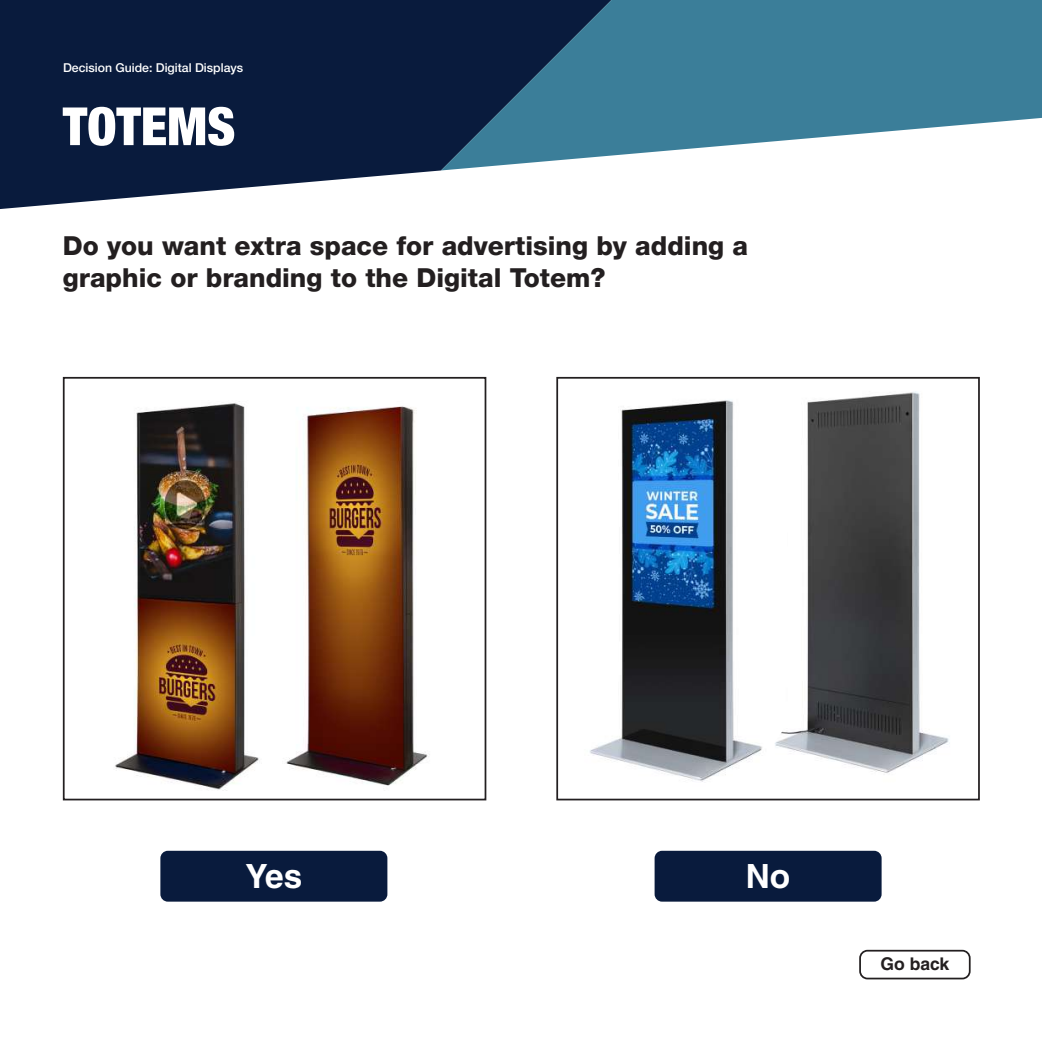
<style>
.page{position:relative;width:1042px;height:1042px;background:#fff}
.page>*{position:absolute;margin:0;border:0;box-sizing:border-box;transform-origin:0 0}
.t1{font:900 condensed 52.68px "Helvetica Neue LT Pro";color:#fff}
.t2{font:700 33.43px "Helvetica LT Std";color:#fff}
.t3{font:800 26.25px/31.5px "Helvetica Neue LT Pro";color:#231f20}
.t4{font:700 17.5px "Helvetica LT Std";color:#231f20}
.t5{font:500 12.25px "Helvetica Neue LT Pro";color:#fff}
</style>
<div class="page">
<svg style="left:0;top:0;width:446px;height:209px;background:#20304f"></svg>
<svg style="left:441px;top:0;width:601px;height:170px;background:#52849c"></svg>
<img style="left:62px;top:380px;width:207px;height:421px">
<img style="left:269px;top:406px;width:193px;height:395px">
<img style="left:571px;top:376px;width:203px;height:406px">
<img style="left:774px;top:376px;width:181px;height:397px">
<div style="left:160px;top:851px;width:227px;height:50px;background:#091b3d;border-radius:7px"></div>
<div style="left:654px;top:851px;width:227px;height:50px;background:#091b3d;border-radius:7px"></div>
<div style="left:859px;top:950px;width:111px;height:29px;border:2px solid #231f20;border-radius:7px"></div>
<div style="left:63px;top:377px;width:423px;height:423px;border:2px solid #231f20"></div>
<div style="left:556px;top:377px;width:424px;height:423px;border:2px solid #231f20"></div>
<p class="t5" style="left:63px;top:60px;width:182px">Decision Guide: Digital Displays</p>
<h1 class="t1" style="left:63px;top:95px;width:174px">TOTEMS</h1>
<p class="t3" style="left:63px;top:230px;width:687px">Do you want extra space for advertising by adding a graphic or branding to the Digital Totem?</p>
<p class="t2" style="left:245px;top:856px;width:58px">Yes</p>
<p class="t2" style="left:746px;top:856px;width:46px">No</p>
<p class="t4" style="left:880px;top:953px;width:70px">Go back</p>
</div>
